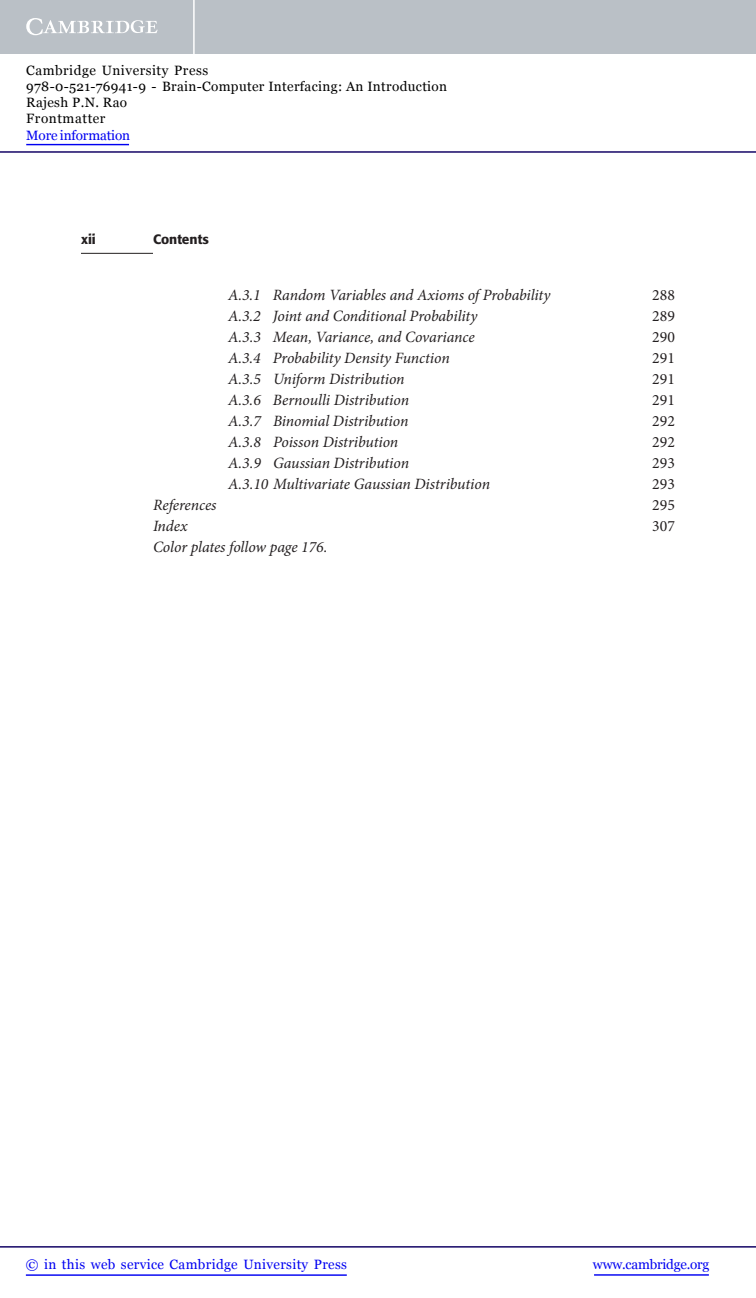
<style>
.page{position:relative;width:756px;height:1298px;background:#fff}
.page>*{position:absolute;margin:0;border:0;box-sizing:border-box;transform-origin:0 0}
.t1{font:italic 15.75px "Minion Pro";letter-spacing:-.01em;color:#231f20}
.t2{font:15.75px "Minion Pro";color:#231f20}
.t3{font:13.5px/16.2px "Georgia";letter-spacing:.025em;color:#000}
.t4{font:13.5px "Georgia";letter-spacing:.025em;color:#0000f1}
.t5{font:13.5px "Georgia";letter-spacing:-.015em;color:#0000f1}
.t6{font:13.5px "Georgia";letter-spacing:-.01em;color:#0000f1}
.t7{font:500 13.5px "Formata";color:#231f20}
</style>
<div class="page">
<hr style="left:81px;top:253px;width:72px;height:1px;background:#231f20">
<div style="left:0;top:0;width:756px;height:54px;background:#bac0c6"></div>
<svg style="left:26px;top:18px;width:132px;height:17px"></svg>
<hr style="left:193px;top:0;width:2px;height:54px;background:#fff">
<hr style="left:0;top:151px;width:756px;height:2px;background:#150666">
<hr style="left:594px;top:1274px;width:115px;height:1px;background:#0000f1">
<hr style="left:0;top:1246px;width:756px;height:1px;background:#150666">
<hr style="left:26px;top:1274px;width:321px;height:1px;background:#0000f1">
<hr style="left:26px;top:144px;width:103px;height:1px;background:#0000f1">
<p class="t3" style="left:26px;top:62px;width:422px">Cambridge University Press<br>978-0-521-76941-9 - Brain-Computer Interfacing: An Introduction<br>Rajesh P.N. Rao<br>Frontmatter</p>
<p class="t6" style="left:26px;top:127px;width:105px">More information</p>
<p class="t7" style="left:81px;top:233px;width:16px">xii</p>
<p class="t7" style="left:153px;top:233px;width:57px">Contents</p>
<p class="t1" style="left:228px;top:289px;width:324px">A.3.1 Random Variables and Axioms of Probability</p>
<p class="t2" style="left:652px;top:289px;width:24px">288</p>
<p class="t1" style="left:228px;top:310px;width:251px">A.3.2 Joint and Conditional Probability</p>
<p class="t2" style="left:652px;top:310px;width:24px">289</p>
<p class="t1" style="left:228px;top:331px;width:248px">A.3.3 Mean, Variance, and Covariance</p>
<p class="t2" style="left:652px;top:331px;width:24px">290</p>
<p class="t1" style="left:228px;top:352px;width:223px">A.3.4 Probability Density Function</p>
<p class="t2" style="left:652px;top:352px;width:24px">291</p>
<p class="t1" style="left:228px;top:373px;width:178px">A.3.5 Uniform Distribution</p>
<p class="t2" style="left:652px;top:373px;width:24px">291</p>
<p class="t1" style="left:228px;top:394px;width:183px">A.3.6 Bernoulli Distribution</p>
<p class="t2" style="left:652px;top:394px;width:24px">291</p>
<p class="t1" style="left:228px;top:415px;width:182px">A.3.7 Binomial Distribution</p>
<p class="t2" style="left:652px;top:415px;width:24px">292</p>
<p class="t1" style="left:228px;top:436px;width:172px">A.3.8 Poisson Distribution</p>
<p class="t2" style="left:652px;top:436px;width:24px">292</p>
<p class="t1" style="left:228px;top:457px;width:183px">A.3.9 Gaussian Distribution</p>
<p class="t2" style="left:652px;top:457px;width:24px">293</p>
<p class="t1" style="left:228px;top:478px;width:264px">A.3.10 Multivariate Gaussian Distribution</p>
<p class="t2" style="left:652px;top:478px;width:24px">293</p>
<p class="t1" style="left:153px;top:499px;width:65px">References</p>
<p class="t2" style="left:652px;top:499px;width:24px">295</p>
<p class="t1" style="left:153px;top:520px;width:36px">Index</p>
<p class="t2" style="left:652px;top:520px;width:24px">307</p>
<p class="t1" style="left:153px;top:541px;width:176px">Color plates follow page 176.</p>
<p class="t4" style="left:26px;top:1256px;width:323px">© in this web service Cambridge University Press</p>
<p class="t5" style="left:593px;top:1256px;width:118px">www.cambridge.org</p>
</div>
